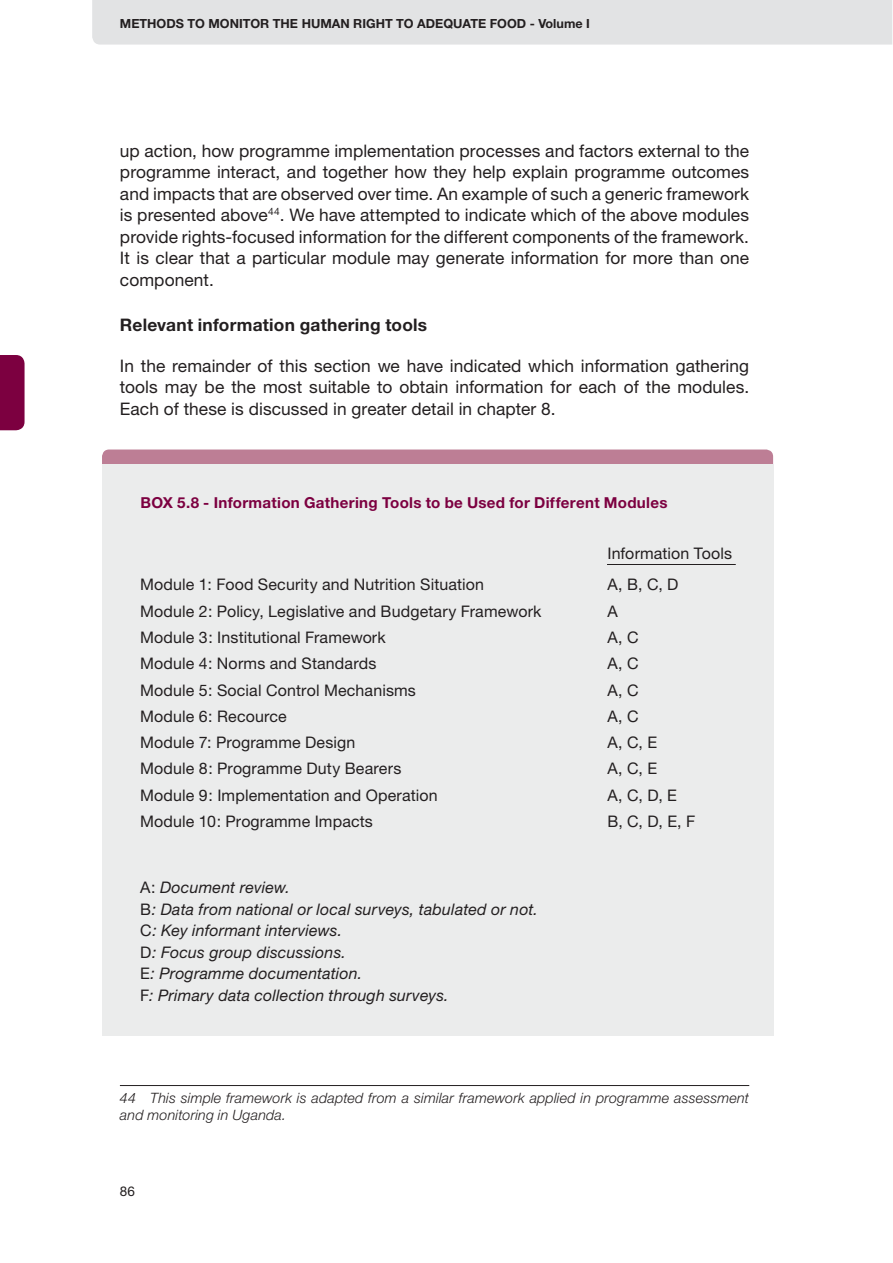
<style>
.page{position:relative;width:893px;height:1263px;background:#fff}
.page>*{position:absolute;margin:0;border:0;box-sizing:border-box;transform-origin:0 0}
.t1{font:17.25px/21.5px "Helvetica Neue";letter-spacing:.005em;color:#231f20;text-align:justify}
.t2{font:700 17.25px "Helvetica Neue";letter-spacing:.015em;color:#231f20}
.t3{font:15.9px/26.2px "Helvetica Neue";letter-spacing:.01em;color:#231f20}
.t4{font:italic 15.9px/21.5px "Helvetica Neue";letter-spacing:.01em;color:#231f20}
.t5{font:700 15.15px "Helvetica Neue";letter-spacing:.02em;color:#7c0040}
.t6{font:italic 300 14.25px/17.1px "Helvetica Neue";letter-spacing:.015em;color:#231f20}
.t7{font:13.5px "Helvetica Neue";color:#231f20}
.t8{font:700 12.6px "Helvetica Neue";color:#231f20}
.s1{font-style:normal}
</style>
<div class="page">
<div style="left:92px;top:0;width:800px;height:45px;background:#e2e3e4"></div>
<div style="left:1px;top:355px;width:24px;height:75px;background:#7c0040"></div>
<hr style="left:120px;top:1085px;width:629px;height:1px;background:#231f20">
<div style="left:102px;top:450px;width:671px;height:32px;background:#bd7e95;border-radius:7px"></div>
<div style="left:102px;top:464px;width:671px;height:571px;background:#ebecec"></div>
<hr style="left:607px;top:564px;width:128px;height:1px;background:#231f20">
<p class="t8" style="left:120px;top:19px;width:471px">METHODS TO MONITOR THE HUMAN RIGHT TO ADEQUATE FOOD - Volume I</p>
<p class="t1" style="left:120px;top:141px;width:630px">up action, how programme implementation processes and factors external to the programme interact, and together how they help explain programme outcomes and impacts that are observed over time. An example of such a generic framework is presented above<sup>44</sup>. We have attempted to indicate which of the above modules provide rights-focused information for the different components of the framework.<br>It is clear that a particular module may generate information for more than one component.</p>
<p class="t2" style="left:120px;top:319px;width:309px">Relevant information gathering tools</p>
<p class="t1" style="left:120px;top:356px;width:631px">In the remainder of this section we have indicated which information gathering tools may be the most suitable to obtain information for each of the modules.<br>Each of these is discussed in greater detail in chapter 8.</p>
<p class="t5" style="left:141px;top:497px;width:528px">BOX 5.8 - Information Gathering Tools to be Used for Different Modules</p>
<p class="t3" style="left:140px;top:573px;width:403px">Module 1: Food Security and Nutrition Situation Module 2: Policy, Legislative and Budgetary Framework Module 3: Institutional Framework<br>Module 4: Norms and Standards<br>Module 5: Social Control Mechanisms<br>Module 6: Recource<br>Module 7: Programme Design<br>Module 8: Programme Duty Bearers<br>Module 9: Implementation and Operation<br>Module 10: Programme Impacts</p>
<p class="t4" style="left:140px;top:878px;width:399px"><span class="s1">A:</span> Document review.<br><span class="s1">B</span>: Data from national or local surveys, tabulated or not.<br><span class="s1">C</span>: Key informant interviews.<br><span class="s1">D</span>: Focus group discussions.<br><span class="s1">E</span>: Programme documentation.<br><span class="s1">F</span>: Primary data collection through surveys.</p>
<p class="t3" style="left:607px;top:540px;width:126px;line-height:31px">Information Tools<br>A, B, C, D</p>
<p class="t3" style="left:607px;top:600px;width:89px">A<br>A, C<br>A, C<br>A, C<br>A, C<br>A, C, E<br>A, C, E<br>A, C, D, E<br>B, C, D, E, F</p>
<p class="t6" style="left:120px;top:1090px;width:630px">44 This simple framework is adapted from a similar framework applied in programme assessment and monitoring in Uganda.</p>
<p class="t7" style="left:120px;top:1187px;width:16px">86</p>
</div>
